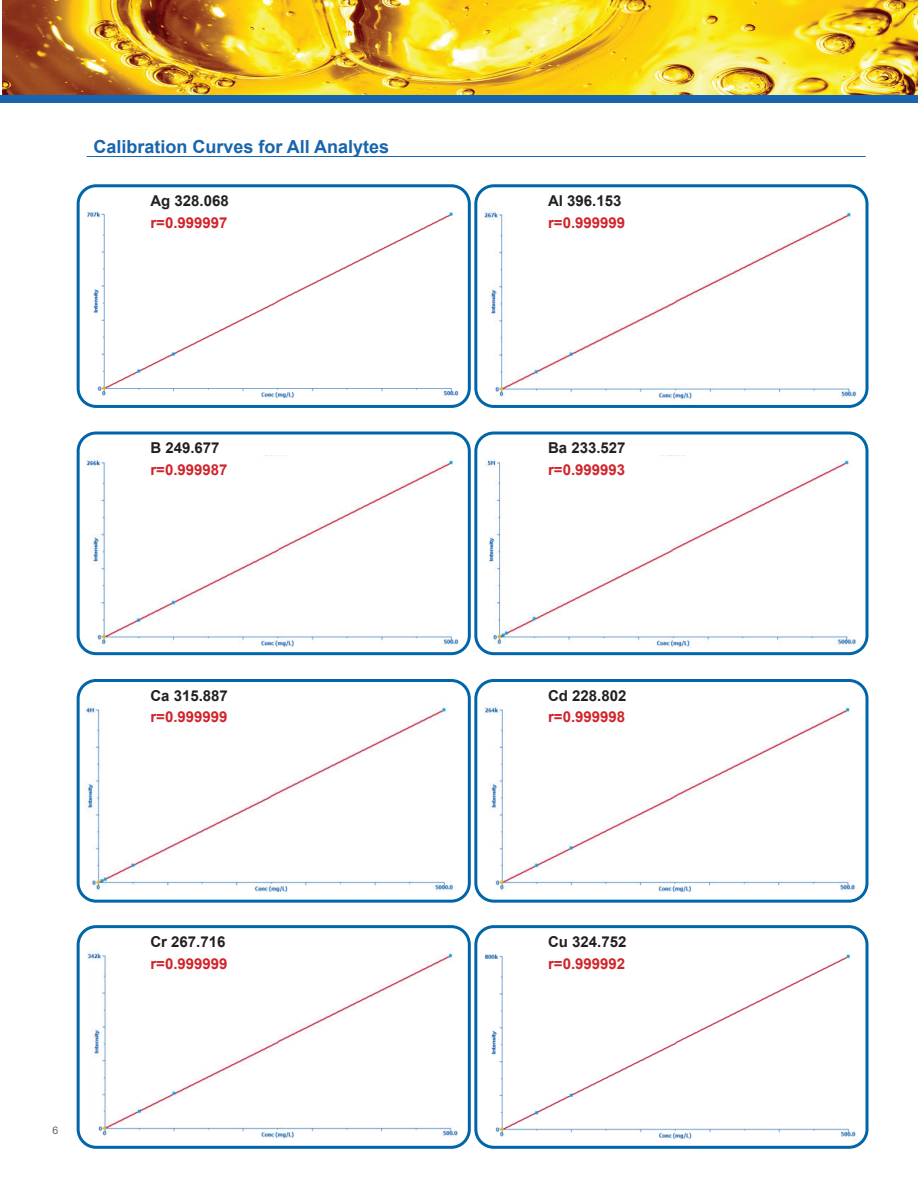
<style>
.page{position:relative;width:918px;height:1188px;background:#fff}
.page>*{position:absolute;margin:0;border:0;box-sizing:border-box;transform-origin:0 0}
.t1{font:700 18px "Arial";color:#1765ac}
.t2{font:700 15px "Arial";color:#d1232a}
.t3{font:700 15px "Arial";color:#231f20}
.t4{font:10.5px "Arial";color:#636366}
</style>
<div class="page">
<hr style="left:87px;top:156px;width:779px;height:1px;background:#1765ac">
<div style="left:77px;top:184px;width:394px;height:224px;border:3px solid #0065a9;border-radius:18px"></div>
<div style="left:77px;top:432px;width:394px;height:223px;border:3px solid #0065a9;border-radius:18px"></div>
<div style="left:77px;top:679px;width:394px;height:224px;border:3px solid #0065a9;border-radius:18px"></div>
<div style="left:77px;top:925px;width:394px;height:224px;border:3px solid #0065a9;border-radius:18px"></div>
<div style="left:474px;top:184px;width:395px;height:224px;border:3px solid #0065a9;border-radius:18px"></div>
<div style="left:474px;top:432px;width:395px;height:223px;border:3px solid #0065a9;border-radius:18px"></div>
<div style="left:474px;top:679px;width:395px;height:224px;border:3px solid #0065a9;border-radius:18px"></div>
<div style="left:474px;top:925px;width:395px;height:224px;border:3px solid #0065a9;border-radius:18px"></div>
<img style="left:87px;top:211px;width:372px;height:187px">
<img style="left:86px;top:459px;width:373px;height:188px">
<img style="left:86px;top:704px;width:368px;height:188px">
<img style="left:87px;top:953px;width:371px;height:185px">
<img style="left:484px;top:211px;width:373px;height:189px">
<img style="left:487px;top:460px;width:369px;height:187px">
<img style="left:485px;top:707px;width:371px;height:185px">
<img style="left:484px;top:954px;width:372px;height:185px">
<img style="left:2px;top:0;width:916px;height:96px">
<div style="left:0;top:96px;width:918px;height:7px;background:#1765ac"></div>
<p class="t1" style="left:93px;top:134px;width:297px">Calibration Curves for All Analytes</p>
<p class="t3" style="left:150px;top:190px;width:80px">Ag 328.068</p>
<p class="t2" style="left:150px;top:212px;width:79px">r=0.999997</p>
<p class="t3" style="left:150px;top:437px;width:71px">B 249.677</p>
<p class="t2" style="left:150px;top:459px;width:79px">r=0.999987</p>
<p class="t4" style="left:52px;top:1123px;width:7px">6</p>
<p class="t3" style="left:150px;top:685px;width:79px">Ca 315.887</p>
<p class="t2" style="left:150px;top:707px;width:79px">r=0.999999</p>
<p class="t3" style="left:150px;top:931px;width:77px">Cr 267.716</p>
<p class="t2" style="left:150px;top:953px;width:79px">r=0.999999</p>
<p class="t3" style="left:548px;top:190px;width:75px">Al 396.153</p>
<p class="t2" style="left:548px;top:212px;width:79px">r=0.999999</p>
<p class="t3" style="left:548px;top:437px;width:79px">Ba 233.527</p>
<p class="t2" style="left:548px;top:459px;width:79px">r=0.999993</p>
<p class="t3" style="left:548px;top:685px;width:80px">Cd 228.802</p>
<p class="t2" style="left:548px;top:707px;width:79px">r=0.999998</p>
<p class="t3" style="left:548px;top:931px;width:80px">Cu 324.752</p>
<p class="t2" style="left:548px;top:953px;width:79px">r=0.999992</p>
</div>
